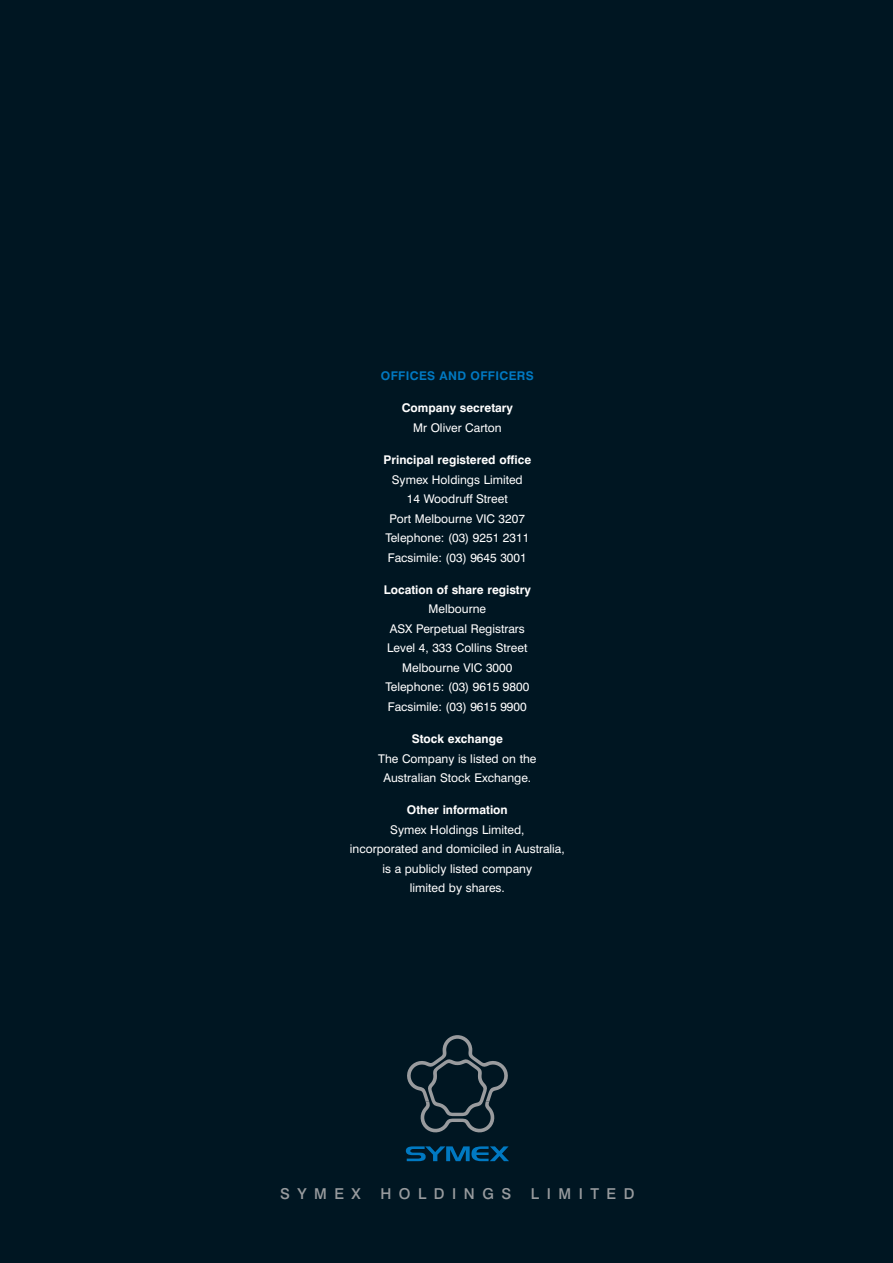
<style>
.page{position:relative;width:893px;height:1263px;background:#fff}
.page>*{position:absolute;margin:0;border:0;box-sizing:border-box;transform-origin:0 0}
.t1{font:500 15px "Swiss 721 BT";letter-spacing:.5em;color:#989b9e}
.t2{font:12px/19.5px "Swiss 721 BT";color:#fff;text-align:center}
.t3{font:700 12px "Swiss 721 BT";color:#fff}
.t4{font:700 12px "Swiss 721 BT";letter-spacing:.03em;color:#0079c2}
</style>
<div class="page">
<div style="left:0;top:0;width:892px;height:1263px;background:#001622"></div>
<svg style="left:407px;top:1035px;width:101px;height:98px"></svg>
<svg style="left:406px;top:1146px;width:103px;height:15px"></svg>
<p class="t4" style="left:381px;top:371px;width:154px">OFFICES AND OFFICERS</p>
<p class="t3" style="left:401px;top:404px;width:113px">Company secretary</p>
<p class="t2" style="left:413px;top:419px;width:90px">Mr Oliver Carton</p>
<p class="t3" style="left:383px;top:455px;width:149px">Principal registered office</p>
<p class="t2" style="left:385px;top:471px;width:145px">Symex Holdings Limited<br>14 Woodruff Street<br>Port Melbourne VIC 3207<br>Telephone: (03) 9251 2311<br>Facsimile: (03) 9645 3001</p>
<p class="t3" style="left:384px;top:585px;width:148px">Location of share registry</p>
<p class="t2" style="left:385px;top:600px;width:145px">Melbourne<br>ASX Perpetual Registrars<br>Level 4, 333 Collins Street<br>Melbourne VIC 3000<br>Telephone: (03) 9615 9800<br>Facsimile: (03) 9615 9900</p>
<p class="t3" style="left:412px;top:734px;width:93px">Stock exchange</p>
<p class="t2" style="left:378px;top:750px;width:160px">The Company is listed on the<br>Australian Stock Exchange.</p>
<p class="t3" style="left:407px;top:806px;width:102px">Other information</p>
<p class="t2" style="left:350px;top:821px;width:216px">Symex Holdings Limited,<br>incorporated and domiciled in Australia, is a publicly listed company<br>limited by shares.</p>
<p class="t1" style="left:280px;top:1188px;width:82px">SYMEX</p>
<p class="t1" style="left:380px;top:1188px;width:132px">HOLDINGS</p>
<p class="t1" style="left:531px;top:1188px;width:105px">LIMITED</p>
</div>
